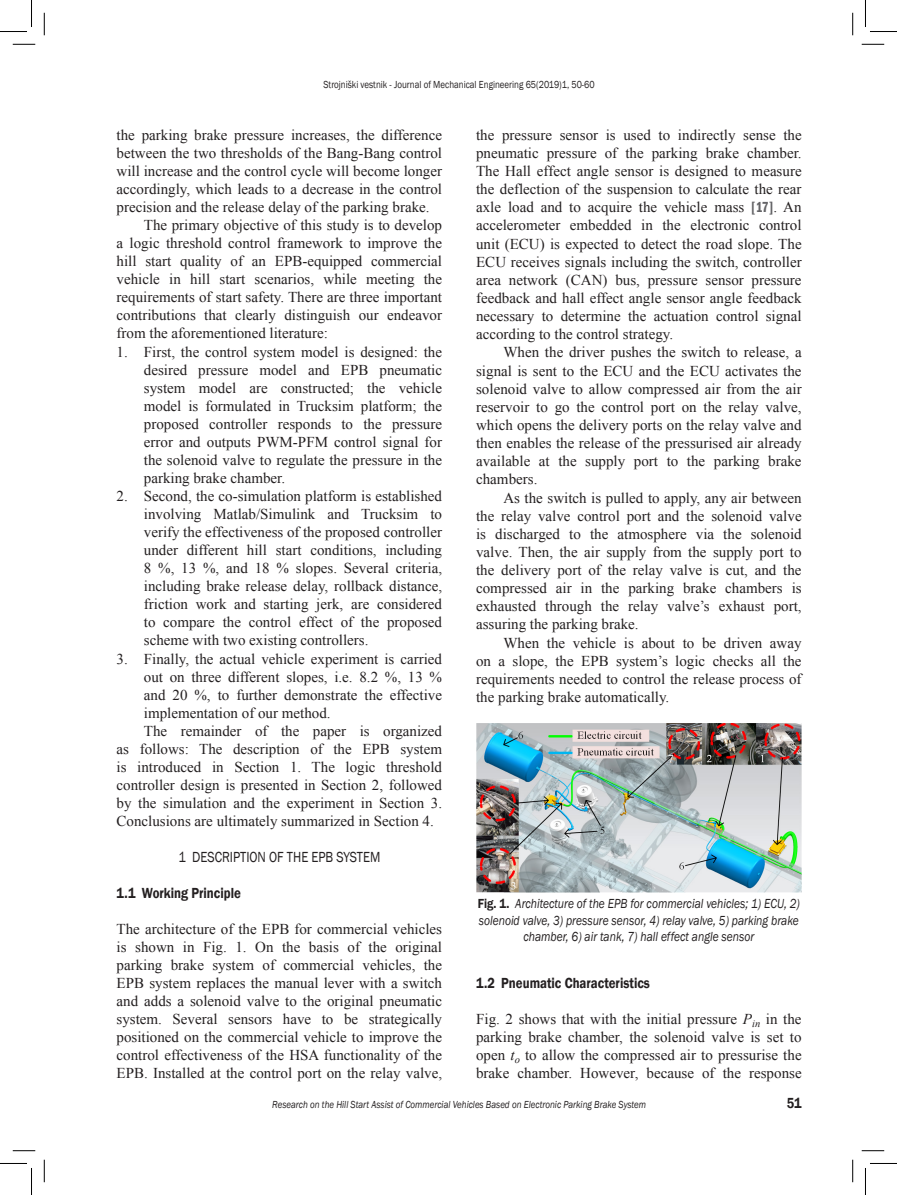
<style>
.page{position:relative;width:897px;height:1195px;background:#fff}
.page>*{position:absolute;margin:0;border:0;box-sizing:border-box;transform-origin:0 0}
.t1{font:15px/18.1px "Times New Roman";color:#231f20;text-align:justify}
.t2{font:600 15px "Franklin Gothic";color:#231f20;scale:.85 1}
.t3{font:15px "Franklin Gothic";color:#231f20;scale:.85 1}
.t4{font:italic 13.5px/16.4px "Franklin Gothic";color:#231f20;text-align:center;scale:.85 1}
.t5{font:italic 10.5px "Franklin Gothic";color:#231f20;scale:.85 1}
.t6{font:10.5px "Franklin Gothic";color:#231f20;scale:.85 1}
.s1{font-family:"Franklin Gothic";font-weight:600;font-stretch:condensed;color:#636366}
.s2{font-weight:600;font-style:normal}
.s3{font-style:italic}
</style>
<div class="page">
<img style="left:476px;top:723px;width:325px;height:168px">
<svg style="left:13px;top:44px;width:22px;height:1px"></svg>
<svg style="left:861px;top:44px;width:23px;height:1px"></svg>
<svg style="left:13px;top:1150px;width:22px;height:1px"></svg>
<svg style="left:861px;top:1150px;width:23px;height:1px"></svg>
<svg style="left:44px;top:13px;width:1px;height:22px"></svg>
<svg style="left:44px;top:1159px;width:1px;height:22px"></svg>
<svg style="left:852px;top:13px;width:1px;height:22px"></svg>
<svg style="left:852px;top:1159px;width:1px;height:22px"></svg>
<svg style="left:0;top:0;width:32px;height:32px"></svg>
<svg style="left:0;top:1163px;width:32px;height:31px"></svg>
<svg style="left:865px;top:0;width:31px;height:32px"></svg>
<svg style="left:865px;top:1163px;width:31px;height:31px"></svg>
<p class="t6" style="left:323px;top:78px;width:320px">Strojniški vestnik - Journal of Mechanical Engineering 65(2019)1, 50-60</p>
<p class="t1" style="left:117px;top:125px;width:327px">the parking brake pressure increases, the difference</p>
<p class="t1" style="left:117px;top:143px;width:327px">between the two thresholds of the Bang-Bang control</p>
<p class="t1" style="left:117px;top:161px;width:327px">will increase and the control cycle will become longer</p>
<p class="t1" style="left:117px;top:179px;width:327px">accordingly, which leads to a decrease in the control</p>
<p class="t1" style="left:117px;top:197px;width:314px">precision and the release delay of the parking brake.</p>
<p class="t1" style="left:144px;top:215px;width:300px">The primary objective of this study is to develop</p>
<p class="t1" style="left:117px;top:233px;width:327px">a logic threshold control framework to improve the</p>
<p class="t1" style="left:117px;top:251px;width:327px">hill start quality of an EPB-equipped commercial</p>
<p class="t1" style="left:117px;top:269px;width:327px">vehicle in hill start scenarios, while meeting the</p>
<p class="t1" style="left:117px;top:288px;width:327px">requirements of start safety. There are three important</p>
<p class="t1" style="left:117px;top:306px;width:327px">contributions that clearly distinguish our endeavor</p>
<p class="t1" style="left:117px;top:324px;width:213px">from the aforementioned literature:</p>
<p class="t1" style="left:144px;top:342px;width:300px;text-indent:-27px">1. First, the control system model is designed: the desired pressure model and EPB pneumatic system model are constructed; the vehicle model is formulated in Trucksim platform; the proposed controller responds to the pressure error and outputs PWM-PFM control signal for the solenoid valve to regulate the pressure in the parking brake chamber.</p>
<p class="t1" style="left:144px;top:486px;width:300px;text-indent:-27px">2. Second, the co-simulation platform is established involving Matlab/Simulink and Trucksim to verify the effectiveness of the proposed controller under different hill start conditions, including 8 %, 13 %, and 18 % slopes. Several criteria, including brake release delay, rollback distance, friction work and starting jerk, are considered to compare the control effect of the proposed scheme with two existing controllers.</p>
<p class="t1" style="left:117px;top:648px;width:327px">3. Finally, the actual vehicle experiment is carried</p>
<p class="t1" style="left:144px;top:666px;width:300px">out on three different slopes, i.e. 8.2 %, 13 %</p>
<p class="t1" style="left:144px;top:685px;width:300px">and 20 %, to further demonstrate the effective</p>
<p class="t1" style="left:144px;top:703px;width:188px">implementation of our method.</p>
<p class="t1" style="left:144px;top:721px;width:300px">The remainder of the paper is organized</p>
<p class="t1" style="left:117px;top:739px;width:327px">as follows: The description of the EPB system</p>
<p class="t1" style="left:117px;top:757px;width:327px">is introduced in Section 1. The logic threshold</p>
<p class="t1" style="left:117px;top:775px;width:327px">controller design is presented in Section 2, followed</p>
<p class="t1" style="left:117px;top:793px;width:327px">by the simulation and the experiment in Section 3.</p>
<p class="t1" style="left:117px;top:811px;width:319px">Conclusions are ultimately summarized in Section 4.</p>
<p class="t3" style="left:178px;top:847px;width:239px">1 DESCRIPTION OF THE EPB SYSTEM</p>
<p class="t2" style="left:117px;top:883px;width:148px">1.1 Working Principle</p>
<p class="t1" style="left:117px;top:919px;width:327px">The architecture of the EPB for commercial vehicles is shown in Fig. 1. On the basis of the original parking brake system of commercial vehicles, the EPB system replaces the manual lever with a switch and adds a solenoid valve to the original pneumatic system. Several sensors have to be strategically positioned on the commercial vehicle to improve the control effectiveness of the HSA functionality of the EPB. Installed at the control port on the relay valve,</p>
<p class="t1" style="left:476px;top:125px;width:327px">the pressure sensor is used to indirectly sense the pneumatic pressure of the parking brake chamber.<br>The Hall effect angle sensor is designed to measure the deflection of the suspension to calculate the rear axle load and to acquire the vehicle mass <span class="s1">[17]</span>. An accelerometer embedded in the electronic control unit (ECU) is expected to detect the road slope. The ECU receives signals including the switch, controller area network (CAN) bus, pressure sensor pressure feedback and hall effect angle sensor angle feedback necessary to determine the actuation control signal according to the control strategy.</p>
<p class="t1" style="left:476px;top:343px;width:327px;text-indent:27px">When the driver pushes the switch to release, a signal is sent to the ECU and the ECU activates the solenoid valve to allow compressed air from the air reservoir to go the control port on the relay valve, which opens the delivery ports on the relay valve and then enables the release of the pressurised air already available at the supply port to the parking brake chambers.</p>
<p class="t1" style="left:476px;top:488px;width:327px;text-indent:27px">As the switch is pulled to apply, any air between the relay valve control port and the solenoid valve is discharged to the atmosphere via the solenoid valve. Then, the air supply from the supply port to the delivery port of the relay valve is cut, and the compressed air in the parking brake chambers is exhausted through the relay valve’s exhaust port, assuring the parking brake.</p>
<p class="t1" style="left:476px;top:632px;width:327px;text-indent:27px">When the vehicle is about to be driven away on a slope, the EPB system’s logic checks all the requirements needed to control the release process of the parking brake automatically.</p>
<p class="t4" style="left:477px;top:895px;width:380px"><span class="s2">Fig. 1.</span> Architecture of the EPB for commercial vehicles; 1) ECU, 2) solenoid valve, 3) pressure sensor, 4) relay valve, 5) parking brake chamber, 6) air tank, 7) hall effect angle sensor</p>
<p class="t2" style="left:476px;top:973px;width:206px">1.2 Pneumatic Characteristics</p>
<p class="t1" style="left:476px;top:1009px;width:327px">Fig. 2 shows that with the initial pressure <span class="s3">P</span><sub>in</sub> in the parking brake chamber, the solenoid valve is set to open <span class="s3">t</span><sub>o</sub> to allow the compressed air to pressurise the brake chamber. However, because of the response</p>
<p class="t5" style="left:272px;top:1097px;width:441px">Research on the Hill Start Assist of Commercial Vehicles Based on Electronic Parking Brake System</p>
<p class="t2" style="left:786px;top:1093px;width:19px">51</p>
</div>
